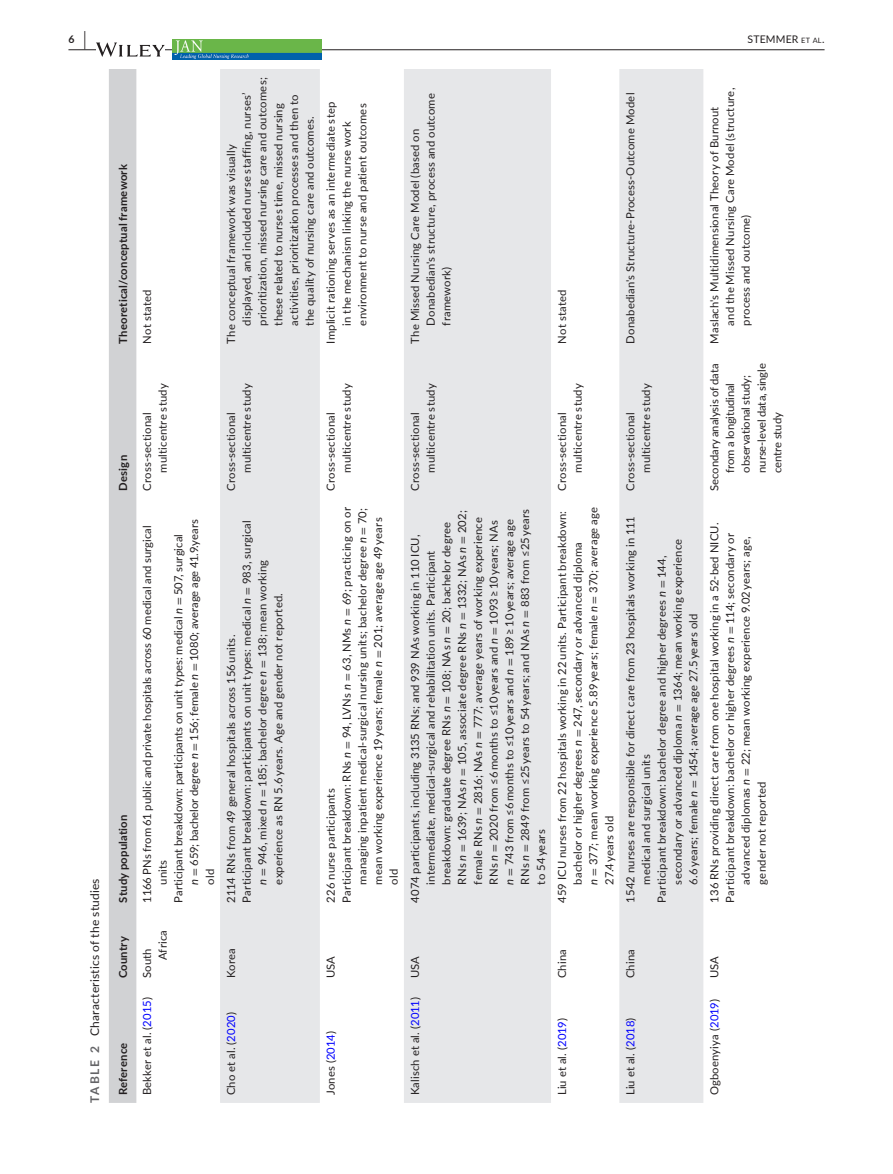
<style>
.page{position:relative;width:893px;height:1174px;background:#fff}
.page>*{position:absolute;margin:0;border:0;box-sizing:border-box;transform-origin:0 0}
.t1{font:12px "Lato";letter-spacing:.015em;color:#231f20}
.t2{font:11.25px/15.8px "Lato";letter-spacing:.015em;color:#231f20}
.t3{font:11.25px/15.8px "Lato";letter-spacing:-.01em;color:#231f20}
.t4{font:700 11.25px "Lato";letter-spacing:.02em;color:#231f20}
.t5{font:10.5px "Lato";letter-spacing:.015em;color:#231f20}
.t6{font:700 10.5px "Lato";color:#231f20}
.s1{font-size:19.5px}
.s2{font-size:7.35px}
.s3{font-weight:700;color:#636366}
.s4{font-style:italic}
.s5{font-family:"STIX"}
.s6{color:#00f}
</style>
<div class="page">
<hr style="left:68px;top:49px;width:756px;height:1px;background:#231f20">
<svg style="left:96px;top:42px;width:69px;height:15px"></svg>
<img style="left:172px;top:40px;width:149px;height:19px">
<div style="left:109px;top:69px;width:27px;height:1033px;background:#d1d2d4"></div>
<svg style="left:220px;top:69px;width:483px;height:1033px;fill:#e6e7e9"></svg>
<p class="t6" style="left:68px;top:31px;width:19px">6 <span class="s1">|</span></p>
<p class="t5" style="left:747px;top:31px;width:79px">STEMMER <span class="s2">et al</span>.</p>
<p class="t1" style="left:86px;top:1102px;width:226px;rotate:-90deg"><span class="s3">TABLE 2</span> Characteristics of the studies</p>
<p class="t4" style="left:115px;top:343px;width:181px;rotate:-90deg">Theoretical/conceptual framework</p>
<p class="t4" style="left:115px;top:491px;width:37px;rotate:-90deg">Design</p>
<p class="t4" style="left:115px;top:902px;width:90px;rotate:-90deg">Study population</p>
<p class="t4" style="left:115px;top:978px;width:44px;rotate:-90deg">Country</p>
<p class="t4" style="left:115px;top:1095px;width:54px;rotate:-90deg">Reference</p>
<p class="t2" style="left:139px;top:343px;width:56px;rotate:-90deg">Not stated</p>
<p class="t2" style="left:223px;top:325px;width:250px;text-indent:-18px;rotate:-90deg">The conceptual framework was visually<br>displayed, and included nurse staffing, nurses’ prioritization, missed nursing care and outcomes; these related to nurses time, missed nursing activities, prioritization processes and then to the quality of nursing care and outcomes.</p>
<p class="t2" style="left:322px;top:325px;width:225px;text-indent:-18px;rotate:-90deg">Implicit rationing serves as an intermediate step in the mechanism linking the nurse work environment to nurse and patient outcomes</p>
<p class="t2" style="left:139px;top:472px;width:91px;text-indent:-18px;rotate:-90deg">Cross-sectional multicentre study</p>
<p class="t2" style="left:186px;top:884px;width:367px;rotate:-90deg"><span class="s4">n</span> <span class="s5">=</span> 659; bachelor degree <span class="s4">n</span> <span class="s5">=</span> 156; female <span class="s4">n</span> <span class="s5">=</span> 1080; average age 41.9.years</p>
<p class="t2" style="left:139px;top:902px;width:378px;rotate:-90deg">1166 PNs from 61 public and private hospitals across 60 medical and surgical</p>
<p class="t2" style="left:170px;top:902px;width:370px;rotate:-90deg">Participant breakdown: participants on unit types: medical <span class="s4">n</span> <span class="s5">=</span> 507, surgical</p>
<p class="t2" style="left:154px;top:884px;width:26px;rotate:-90deg">units</p>
<p class="t2" style="left:202px;top:884px;width:17px;rotate:-90deg">old</p>
<p class="t2" style="left:139px;top:960px;width:32px;text-indent:-18px;rotate:-90deg">South<br>Africa</p>
<p class="t2" style="left:139px;top:1095px;width:100px;rotate:-90deg">Bekker et al. (<span class="s6">2015</span>)</p>
<p class="t2" style="left:223px;top:472px;width:91px;text-indent:-18px;rotate:-90deg">Cross-sectional multicentre study</p>
<p class="t2" style="left:238px;top:902px;width:384px;rotate:-90deg">Participant breakdown: participants on unit types: medical <span class="s4">n</span> <span class="s5">=</span> 983, surgical</p>
<p class="t2" style="left:254px;top:884px;width:326px;rotate:-90deg"><span class="s4">n</span> <span class="s5">=</span> 946, mixed <span class="s4">n</span> <span class="s5">=</span> 185; bachelor degree <span class="s4">n</span> <span class="s5">=</span> 138; mean working</p>
<p class="t2" style="left:270px;top:884px;width:293px;rotate:-90deg">experience as RN 5.6 years. Age and gender not reported.</p>
<p class="t2" style="left:223px;top:902px;width:269px;rotate:-90deg">2114 RNs from 49 general hospitals across 156 units.</p>
<p class="t2" style="left:223px;top:978px;width:31px;rotate:-90deg">Korea</p>
<p class="t2" style="left:223px;top:1095px;width:85px;rotate:-90deg">Cho et al. (<span class="s6">2020</span>)</p>
<p class="t2" style="left:322px;top:472px;width:91px;text-indent:-18px;rotate:-90deg">Cross-sectional multicentre study</p>
<p class="t2" style="left:338px;top:902px;width:397px;rotate:-90deg">Participant breakdown: RNs <span class="s4">n</span> <span class="s5">=</span> 94, LVNs <span class="s4">n</span> <span class="s5">=</span> 63, NMs <span class="s4">n</span> <span class="s5">=</span> 69; practicing on or</p>
<p class="t2" style="left:354px;top:884px;width:378px;rotate:-90deg">managing inpatient medical-surgical nursing units; bachelor degree <span class="s4">n</span> <span class="s5">=</span> 70;</p>
<p class="t2" style="left:370px;top:884px;width:368px;rotate:-90deg">mean working experience 19 years; female <span class="s4">n</span> <span class="s5">=</span> 201; average age 49 years</p>
<p class="t2" style="left:322px;top:902px;width:116px;rotate:-90deg">226 nurse participants</p>
<p class="t2" style="left:385px;top:884px;width:17px;rotate:-90deg">old</p>
<p class="t2" style="left:322px;top:978px;width:24px;rotate:-90deg">USA</p>
<p class="t2" style="left:322px;top:1095px;width:65px;rotate:-90deg">Jones (<span class="s6">2014</span>)</p>
<p class="t2" style="left:407px;top:325px;width:234px;text-indent:-18px;rotate:-90deg">The Missed Nursing Care Model (based on<br>Donabedian's structure, process and outcome framework)</p>
<p class="t2" style="left:554px;top:344px;width:56px;rotate:-90deg">Not stated</p>
<p class="t2" style="left:407px;top:472px;width:91px;text-indent:-18px;rotate:-90deg">Cross-sectional multicentre study</p>
<p class="t2" style="left:407px;top:884px;width:377px;text-indent:-18px;rotate:-90deg">4074 participants, including 3135 RNs; and 939 NAs working in 110 ICU, intermediate, medical-surgical and rehabilitation units. Participant breakdown: graduate degree RNs <span class="s4">n</span> <span class="s5">=</span> 108; NAs <span class="s4">n</span> <span class="s5">=</span> 20; bachelor degree RNs <span class="s4">n</span> <span class="s5">=</span> 1639; NAs <span class="s4">n</span> <span class="s5">=</span> 105, associate degree RNs <span class="s4">n</span> <span class="s5">=</span> 1332; NAs <span class="s4">n</span> <span class="s5">=</span> 202; female RNs <span class="s4">n</span> <span class="s5">=</span> 2816; NAs <span class="s4">n</span> <span class="s5">=</span> 777; average years of working experience RNs <span class="s4">n</span> <span class="s5">=</span> 2020 from ≤6 months to ≤10 years and <span class="s4">n</span> <span class="s5">=</span> 1093 ≥ 10 years; NAs<br><span class="s4">n</span> <span class="s5">=</span> 743 from ≤6 months to ≤10 years and <span class="s4">n</span> <span class="s5">=</span> 189 ≥ 10 years; average age RNs <span class="s4">n</span> <span class="s5">=</span> 2849 from ≤25 years to 54 years; and NAs <span class="s4">n</span> <span class="s5">=</span> 883 from ≤25 years to 54 years</p>
<p class="t2" style="left:554px;top:473px;width:91px;text-indent:-18px;rotate:-90deg">Cross-sectional multicentre study</p>
<p class="t2" style="left:554px;top:884px;width:379px;text-indent:-18px;rotate:-90deg">459 ICU nurses from 22 hospitals working in 22 units. Participant breakdown: bachelor or higher degrees <span class="s4">n</span> <span class="s5">=</span> 247, secondary or advanced diploma<br><span class="s4">n</span> <span class="s5">=</span> 377; mean working experience 5.89 years; female <span class="s4">n</span> <span class="s5">=</span> 370; average age 27.4 years old</p>
<p class="t2" style="left:622px;top:344px;width:252px;rotate:-90deg">Donabedian's Structure-Process-Outcome Model</p>
<p class="t2" style="left:622px;top:473px;width:91px;text-indent:-18px;rotate:-90deg">Cross-sectional multicentre study</p>
<p class="t2" style="left:706px;top:326px;width:239px;text-indent:-18px;rotate:-90deg">Maslach's Multidimensional Theory of Burnout and the Missed Nursing Care Model (structure, process and outcome)</p>
<p class="t3" style="left:706px;top:473px;width:111px;text-indent:-18px;rotate:-90deg">Secondary analysis of data from a longitudinal observational study; nurse-level data, single centre study</p>
<p class="t2" style="left:622px;top:902px;width:388px;rotate:-90deg">1542 nurses are responsible for direct care from 23 hospitals working in 111</p>
<p class="t2" style="left:669px;top:884px;width:347px;rotate:-90deg">secondary or advanced diploma <span class="s4">n</span> <span class="s5">=</span> 1364; mean working experience</p>
<p class="t2" style="left:653px;top:902px;width:349px;rotate:-90deg">Participant breakdown: bachelor degree and higher degrees <span class="s4">n</span> <span class="s5">=</span> 144,</p>
<p class="t2" style="left:685px;top:884px;width:272px;rotate:-90deg">6.6 years; female <span class="s4">n</span> <span class="s5">=</span> 1454; average age 27.5 years old</p>
<p class="t2" style="left:638px;top:884px;width:132px;rotate:-90deg">medical and surgical units</p>
<p class="t2" style="left:706px;top:902px;width:381px;rotate:-90deg">136 RNs providing direct care from one hospital working in a 52-bed NICU.</p>
<p class="t2" style="left:722px;top:902px;width:371px;rotate:-90deg">Participant breakdown: bachelor or higher degrees <span class="s4">n</span> <span class="s5">=</span> 114; secondary or</p>
<p class="t2" style="left:737px;top:884px;width:350px;rotate:-90deg">advanced diplomas <span class="s4">n</span> <span class="s5">=</span> 22; mean working experience 9.02 years; age,</p>
<p class="t2" style="left:753px;top:884px;width:104px;rotate:-90deg">gender not reported</p>
<p class="t2" style="left:407px;top:978px;width:24px;rotate:-90deg">USA</p>
<p class="t2" style="left:407px;top:1095px;width:100px;rotate:-90deg">Kalisch et al. (<span class="s6">2011</span>)</p>
<p class="t2" style="left:554px;top:978px;width:31px;rotate:-90deg">China</p>
<p class="t2" style="left:554px;top:1095px;width:79px;rotate:-90deg">Liu et al. (<span class="s6">2019</span>)</p>
<p class="t2" style="left:622px;top:978px;width:31px;rotate:-90deg">China</p>
<p class="t2" style="left:622px;top:1095px;width:79px;rotate:-90deg">Liu et al. (<span class="s6">2018</span>)</p>
<p class="t2" style="left:706px;top:978px;width:24px;rotate:-90deg">USA</p>
<p class="t2" style="left:706px;top:1095px;width:98px;rotate:-90deg">Ogboenyiya (<span class="s6">2019</span>)</p>
</div>
